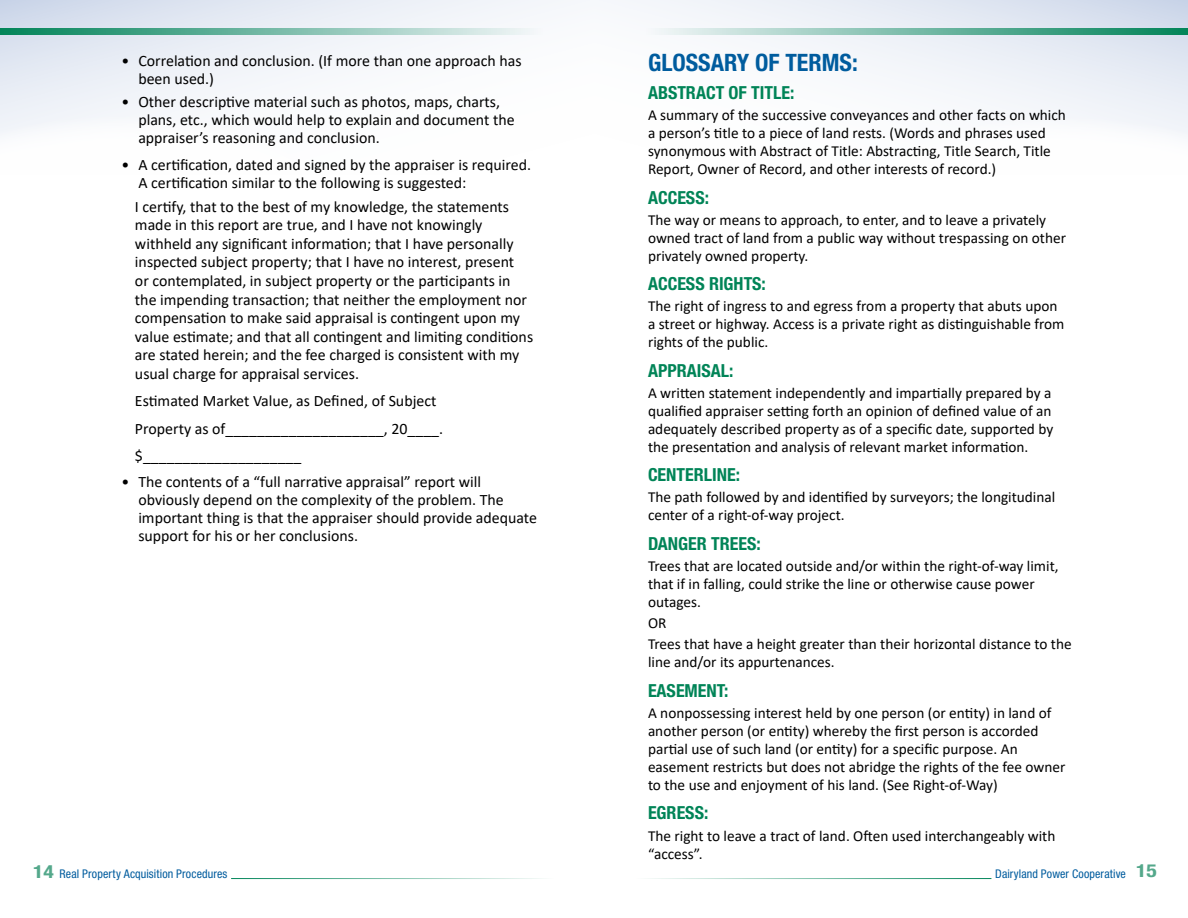
<style>
.page{position:relative;width:1188px;height:918px;background:#fff}
.page>*{position:absolute;margin:0;border:0;box-sizing:border-box;transform-origin:0 0}
.t1{font:700 condensed 24px "Helvetica Neue LT Std";color:#005c9e}
.t2{font:700 condensed 18px "Helvetica Neue LT Std";color:#008457}
.t3{font:15.9px/18.6px "Calibri";color:#000}
.t4{font:15.3px/18px "Calibri";color:#000}
.t5{font:condensed 12px "Helvetica Neue LT Std";letter-spacing:.01em;color:#005c9e}
.s1{font-weight:700;font-size:18px;color:#54a88b}
</style>
<div class="page">
<hr style="left:231px;top:878px;width:323px;height:1px;background:#008559">
<hr style="left:635px;top:878px;width:356px;height:1px;background:#008559">
<svg style="left:625px;top:0;width:563px;height:100px;fill:#f0f3f8"></svg>
<svg style="left:644px;top:28px;width:544px;height:6px;background:#79bba8"></svg>
<svg style="left:0;top:0;width:564px;height:100px;fill:#f0f3f8"></svg>
<svg style="left:0;top:28px;width:544px;height:6px;background:#78bba8"></svg>
<div style="left:0;top:100px;width:191px;height:34px;background:#f4f6fa"></div>
<div style="left:998px;top:100px;width:190px;height:36px;background:#f4f6fa"></div>
<p class="t3" style="left:138px;top:51px;width:385px;line-height:18px;text-indent:-17px">• Correlation and conclusion. (If more than one approach has been used.)</p>
<p class="t3" style="left:138px;top:92px;width:378px;line-height:18px;text-indent:-17px">• Other descriptive material such as photos, maps, charts, plans, etc., which would help to explain and document the appraiser’s reasoning and conclusion.</p>
<p class="t3" style="left:138px;top:155px;width:394px;line-height:18px;text-indent:-17px">• A certification, dated and signed by the appraiser is required.<br>A certification similar to the following is suggested:</p>
<p class="t3" style="left:135px;top:197px;width:400px">I certify, that to the best of my knowledge, the statements made in this report are true, and I have not knowingly withheld any significant information; that I have personally inspected subject property; that I have no interest, present<br>or contemplated, in subject property or the participants in the impending transaction; that neither the employment nor compensation to make said appraisal is contingent upon my value estimate; and that all contingent and limiting conditions are stated herein; and the fee charged is consistent with my usual charge for appraisal services.</p>
<p class="t3" style="left:135px;top:387px;width:310px;line-height:27.3px">Estimated Market Value, as Defined, of Subject<br>Property as of____________________, 20____. $____________________</p>
<p class="t3" style="left:138px;top:473px;width:400px;line-height:18px;text-indent:-17px">• The contents of a “full narrative appraisal” report will obviously depend on the complexity of the problem. The important thing is that the appraiser should provide adequate support for his or her conclusions.</p>
<h1 class="t1" style="left:648px;top:48px;width:211px">GLOSSARY OF TERMS:</h1>
<p class="t2" style="left:648px;top:82px;width:148px">ABSTRACT OF TITLE:</p>
<p class="t4" style="left:648px;top:106px;width:420px">A summary of the successive conveyances and other facts on which a person’s title to a piece of land rests. (Words and phrases used synonymous with Abstract of Title: Abstracting, Title Search, Title Report, Owner of Record, and other interests of record.)</p>
<p class="t2" style="left:648px;top:186px;width:63px">ACCESS:</p>
<p class="t4" style="left:648px;top:210px;width:420px">The way or means to approach, to enter, and to leave a privately owned tract of land from a public way without trespassing on other privately owned property.</p>
<p class="t2" style="left:648px;top:273px;width:119px">ACCESS RIGHTS:</p>
<p class="t4" style="left:648px;top:297px;width:418px">The right of ingress to and egress from a property that abuts upon a street or highway. Access is a private right as distinguishable from rights of the public.</p>
<p class="t2" style="left:648px;top:359px;width:87px">APPRAISAL:</p>
<p class="t4" style="left:648px;top:383px;width:407px;text-align:justify">A written statement independently and impartially prepared by a qualified appraiser setting forth an opinion of defined value of an adequately described property as of a specific date, supported by the presentation and analysis of relevant market information.</p>
<p class="t2" style="left:648px;top:464px;width:94px">CENTERLINE:</p>
<p class="t4" style="left:648px;top:488px;width:409px">The path followed by and identified by surveyors; the longitudinal center of a right-of-way project.</p>
<p class="t2" style="left:648px;top:532px;width:114px">DANGER TREES:</p>
<p class="t4" style="left:648px;top:557px;width:412px">Trees that are located outside and/or within the right-of-way limit, that if in falling, could strike the line or otherwise cause power outages.</p>
<p class="t4" style="left:648px;top:612px;width:425px;line-height:21.3px">OR<br>Trees that have a height greater than their horizontal distance to the</p>
<p class="t4" style="left:648px;top:653px;width:188px">line and/or its appurtenances.</p>
<p class="t2" style="left:648px;top:680px;width:82px">EASEMENT:</p>
<p class="t4" style="left:648px;top:704px;width:419px">A nonpossessing interest held by one person (or entity) in land of another person (or entity) whereby the first person is accorded partial use of such land (or entity) for a specific purpose. An easement restricts but does not abridge the rights of the fee owner to the use and enjoyment of his land. (See Right-of-Way)</p>
<p class="t2" style="left:648px;top:802px;width:62px">EGRESS:</p>
<p class="t4" style="left:648px;top:826px;width:409px">The right to leave a tract of land. Often used interchangeably with “access”.</p>
<p class="t5" style="left:33px;top:867px;width:196px"><span class="s1">14</span> Real Property Acquisition Procedures</p>
<p class="t5" style="left:995px;top:867px;width:163px">Dairyland Power Cooperative <span class="s1">15</span></p>
</div>
